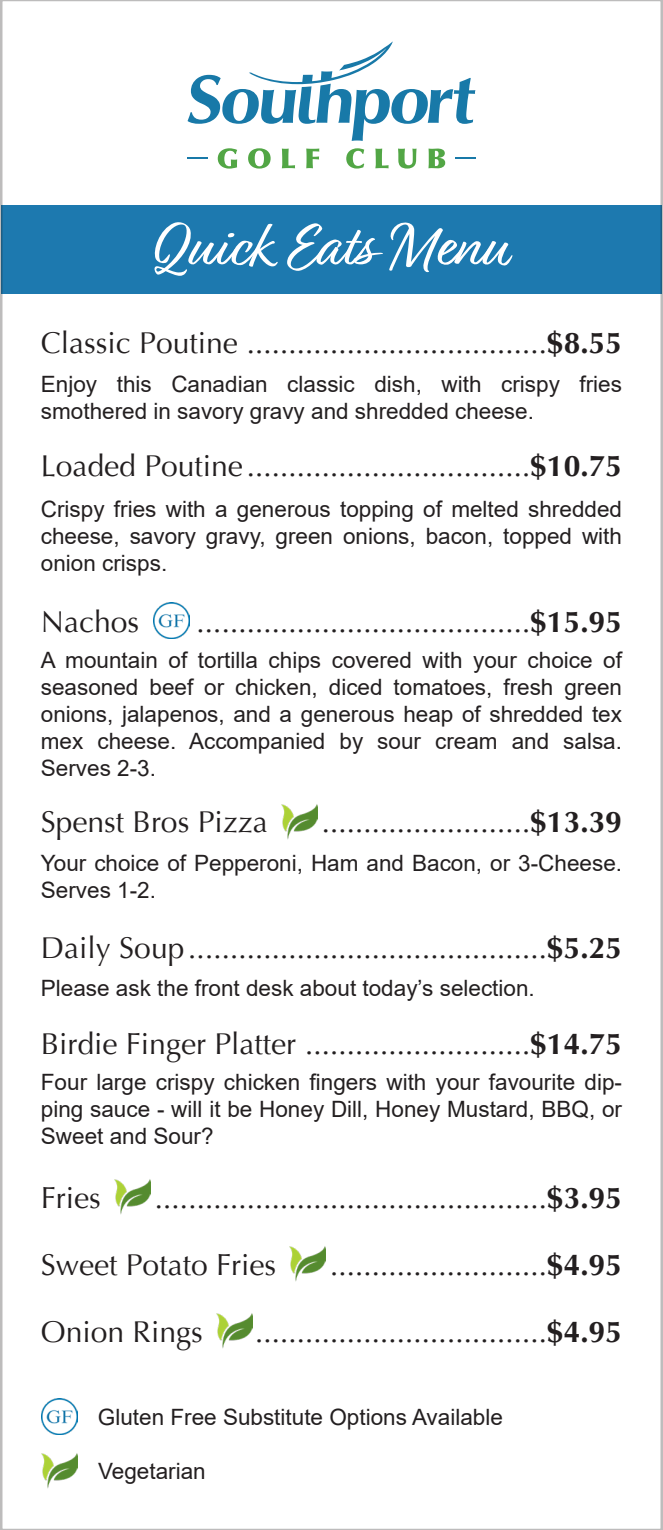
<style>
.page{position:relative;width:663px;height:1530px;background:#fff}
.page>*{position:absolute;margin:0;border:0;box-sizing:border-box;transform-origin:0 0}
.t1{font:62.5px "Relation Two";color:#fff}
.t2{font:30px "Optima";color:#231f20}
.t3{font:22.5px/27px "Arial";color:#231f20;text-align:justify}
.s1{font-weight:700}
</style>
<div class="page">
<div style="left:1px;top:205px;width:660px;height:89px;background:#1d79af"></div>
<svg style="left:187px;top:41px;width:288px;height:100px"></svg>
<svg style="left:218px;top:148px;width:19px;height:21px"></svg>
<svg style="left:248px;top:148px;width:22px;height:21px"></svg>
<svg style="left:282px;top:149px;width:13px;height:19px"></svg>
<svg style="left:306px;top:149px;width:13px;height:19px"></svg>
<svg style="left:346px;top:148px;width:18px;height:21px"></svg>
<svg style="left:375px;top:149px;width:13px;height:19px"></svg>
<svg style="left:398px;top:149px;width:18px;height:20px"></svg>
<svg style="left:428px;top:149px;width:17px;height:19px"></svg>
<hr style="left:187px;top:157px;width:20px;height:2px;background:#1879a8">
<hr style="left:455px;top:157px;width:20px;height:2px;background:#1879a8">
<img style="left:153px;top:602px;width:36px;height:36px">
<img style="left:281px;top:804px;width:36px;height:35px">
<img style="left:114px;top:1179px;width:36px;height:36px">
<img style="left:289px;top:1246px;width:36px;height:36px">
<img style="left:216px;top:1313px;width:36px;height:36px">
<img style="left:41px;top:1398px;width:36px;height:36px">
<img style="left:41px;top:1453px;width:36px;height:36px">
<p class="t1" style="left:154px;top:205px;width:354px">Quick Eats Menu</p>
<p class="t2" style="left:41px;top:324px;width:582px">Classic Poutine ....................................<span class="s1">$8.55</span></p>
<p class="t3" style="left:41px;top:370px;width:582px">Enjoy this Canadian classic dish, with crispy fries smothered in savory gravy and shredded cheese.</p>
<p class="t2" style="left:41px;top:447px;width:582px">Loaded Poutine..................................<span class="s1">$10.75</span></p>
<p class="t3" style="left:41px;top:495px;width:582px">Crispy fries with a generous topping of melted shredded cheese, savory gravy, green onions, bacon, topped with onion crisps.</p>
<p class="t2" style="left:41px;top:603px;width:100px">Nachos</p>
<p class="t3" style="left:41px;top:646px;width:582px">A mountain of tortilla chips covered with your choice of seasoned beef or chicken, diced tomatoes, fresh green onions, jalapenos, and a generous heap of shredded tex mex cheese. Accompanied by sour cream and salsa.<br>Serves 2-3.</p>
<p class="t2" style="left:196px;top:603px;width:427px">........................................<span class="s1">$15.95</span></p>
<p class="t2" style="left:322px;top:803px;width:302px">.........................<span class="s1">$13.39</span></p>
<p class="t2" style="left:41px;top:803px;width:228px">Spenst Bros Pizza</p>
<p class="t3" style="left:41px;top:850px;width:582px">Your choice of Pepperoni, Ham and Bacon, or 3-Cheese.<br>Serves 1-2.</p>
<p class="t2" style="left:41px;top:929px;width:582px">Daily Soup...........................................<span class="s1">$5.25</span></p>
<p class="t3" style="left:41px;top:974px;width:495px">Please ask the front desk about today’s selection.</p>
<p class="t2" style="left:41px;top:1025px;width:582px">Birdie Finger Platter ...........................<span class="s1">$14.75</span></p>
<p class="t3" style="left:41px;top:1068px;width:582px">Four large crispy chicken fingers with your favourite dip&shy;ping sauce - will it be Honey Dill, Honey Mustard, BBQ, or Sweet and Sour?</p>
<p class="t2" style="left:41px;top:1179px;width:61px">Fries</p>
<p class="t2" style="left:155px;top:1179px;width:468px">...............................................<span class="s1">$3.95</span></p>
<p class="t2" style="left:41px;top:1246px;width:237px">Sweet Potato Fries</p>
<p class="t2" style="left:330px;top:1246px;width:293px">..........................<span class="s1">$4.95</span></p>
<p class="t2" style="left:41px;top:1313px;width:163px">Onion Rings</p>
<p class="t2" style="left:255px;top:1313px;width:368px">...................................<span class="s1">$4.95</span></p>
<p class="t3" style="left:98px;top:1403px;width:406px">Gluten Free Substitute Options Available</p>
<p class="t3" style="left:98px;top:1458px;width:109px">Vegetarian</p>
</div>
